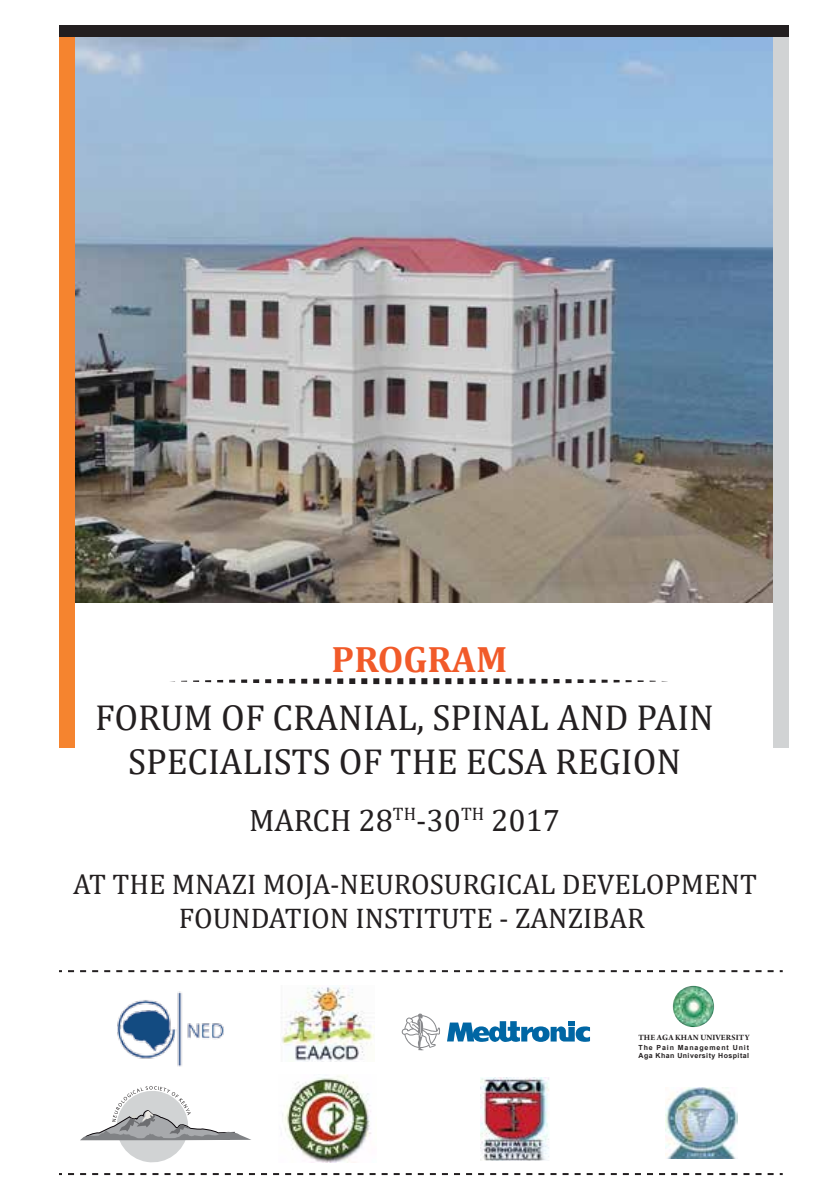
<style>
.page{position:relative;width:840px;height:1191px;background:#fff}
.page>*{position:absolute;margin:0;border:0;box-sizing:border-box;transform-origin:0 0}
.t1{font:700 37px "Cambria";color:#f15a29}
.t2{font:36.4px/43.6px "Cambria";color:#231f20;text-align:center}
.t3{font:31.2px "Cambria";color:#231f20}
.t4{font:28.6px/34.2px "Cambria";color:#231f20;text-align:center}
.t5{font:8.6px "Arno Pro Bold Subhead";letter-spacing:.015em;color:#231f20}
.t6{font:700 7px/8.4px "Arial";letter-spacing:.065em;color:#231f20}
</style>
<div class="page">
<svg style="left:80px;top:1086px;width:171px;height:77px"></svg>
<svg style="left:68px;top:970px;width:714px;height:2px"></svg>
<svg style="left:68px;top:1173px;width:714px;height:2px"></svg>
<img style="left:281px;top:987px;width:93px;height:74px">
<img style="left:665px;top:1087px;width:71px;height:71px">
<img style="left:480px;top:1077px;width:69px;height:83px">
<svg style="left:193px;top:680px;width:6px;height:2px"></svg>
<svg style="left:205px;top:680px;width:6px;height:2px"></svg>
<svg style="left:217px;top:680px;width:6px;height:2px"></svg>
<svg style="left:229px;top:679px;width:6px;height:3px"></svg>
<svg style="left:241px;top:679px;width:6px;height:4px"></svg>
<svg style="left:253px;top:679px;width:6px;height:4px"></svg>
<svg style="left:265px;top:679px;width:6px;height:4px"></svg>
<svg style="left:277px;top:679px;width:6px;height:4px"></svg>
<svg style="left:289px;top:679px;width:6px;height:4px"></svg>
<svg style="left:301px;top:678px;width:6px;height:5px"></svg>
<svg style="left:313px;top:678px;width:6px;height:6px"></svg>
<svg style="left:325px;top:678px;width:6px;height:6px"></svg>
<svg style="left:337px;top:678px;width:6px;height:6px"></svg>
<svg style="left:349px;top:678px;width:6px;height:6px"></svg>
<svg style="left:361px;top:678px;width:6px;height:6px"></svg>
<svg style="left:373px;top:678px;width:6px;height:6px"></svg>
<svg style="left:385px;top:678px;width:6px;height:6px"></svg>
<svg style="left:397px;top:678px;width:6px;height:6px"></svg>
<svg style="left:409px;top:678px;width:6px;height:6px"></svg>
<svg style="left:421px;top:678px;width:6px;height:6px"></svg>
<svg style="left:433px;top:678px;width:6px;height:6px"></svg>
<svg style="left:445px;top:678px;width:6px;height:6px"></svg>
<svg style="left:457px;top:678px;width:6px;height:6px"></svg>
<svg style="left:469px;top:678px;width:6px;height:6px"></svg>
<svg style="left:481px;top:678px;width:6px;height:6px"></svg>
<svg style="left:493px;top:678px;width:6px;height:6px"></svg>
<svg style="left:505px;top:678px;width:6px;height:6px"></svg>
<svg style="left:517px;top:678px;width:6px;height:6px"></svg>
<svg style="left:529px;top:678px;width:6px;height:5px"></svg>
<svg style="left:541px;top:679px;width:6px;height:4px"></svg>
<svg style="left:553px;top:679px;width:6px;height:4px"></svg>
<svg style="left:565px;top:679px;width:6px;height:4px"></svg>
<svg style="left:577px;top:679px;width:6px;height:4px"></svg>
<svg style="left:589px;top:679px;width:6px;height:4px"></svg>
<svg style="left:601px;top:679px;width:6px;height:3px"></svg>
<svg style="left:613px;top:680px;width:6px;height:2px"></svg>
<svg style="left:625px;top:680px;width:6px;height:2px"></svg>
<svg style="left:637px;top:680px;width:6px;height:2px"></svg>
<svg style="left:401px;top:1013px;width:39px;height:37px"></svg>
<svg style="left:447px;top:1021px;width:142px;height:21px"></svg>
<img style="left:117px;top:991px;width:107px;height:75px">
<img style="left:75px;top:37px;width:698px;height:566px">
<div style="left:773px;top:25px;width:15px;height:722px;background:#d1d3d4"></div>
<div style="left:59px;top:25px;width:729px;height:12px;background:#231f20"></div>
<div style="left:59px;top:37px;width:16px;height:710px;background:#f5842f"></div>
<img style="left:672px;top:985px;width:41px;height:42px;border-radius:21px">
<img style="left:282px;top:1075px;width:89px;height:87px">
<p class="t1" style="left:331px;top:634px;width:177px">PROGRAM</p>
<p class="t2" style="left:95px;top:696px;width:619px">FORUM OF CRANIAL, SPINAL AND PAIN<br>SPECIALISTS OF THE ECSA REGION</p>
<p class="t3" style="left:249px;top:801px;width:312px">MARCH 28<sup>TH</sup>-30<sup>TH</sup> 2017</p>
<p class="t4" style="left:73px;top:867px;width:685px">AT THE MNAZI MOJA-NEUROSURGICAL DEVELOPMENT<br>FOUNDATION INSTITUTE - ZANZIBAR</p>
<p class="t5" style="left:638px;top:1032px;width:112px">THE AGA KHAN UNIVERSITY</p>
<p class="t6" style="left:638px;top:1043px;width:112px">The Pain Management Unit<br>Aga Khan University Hospital</p>
</div>
